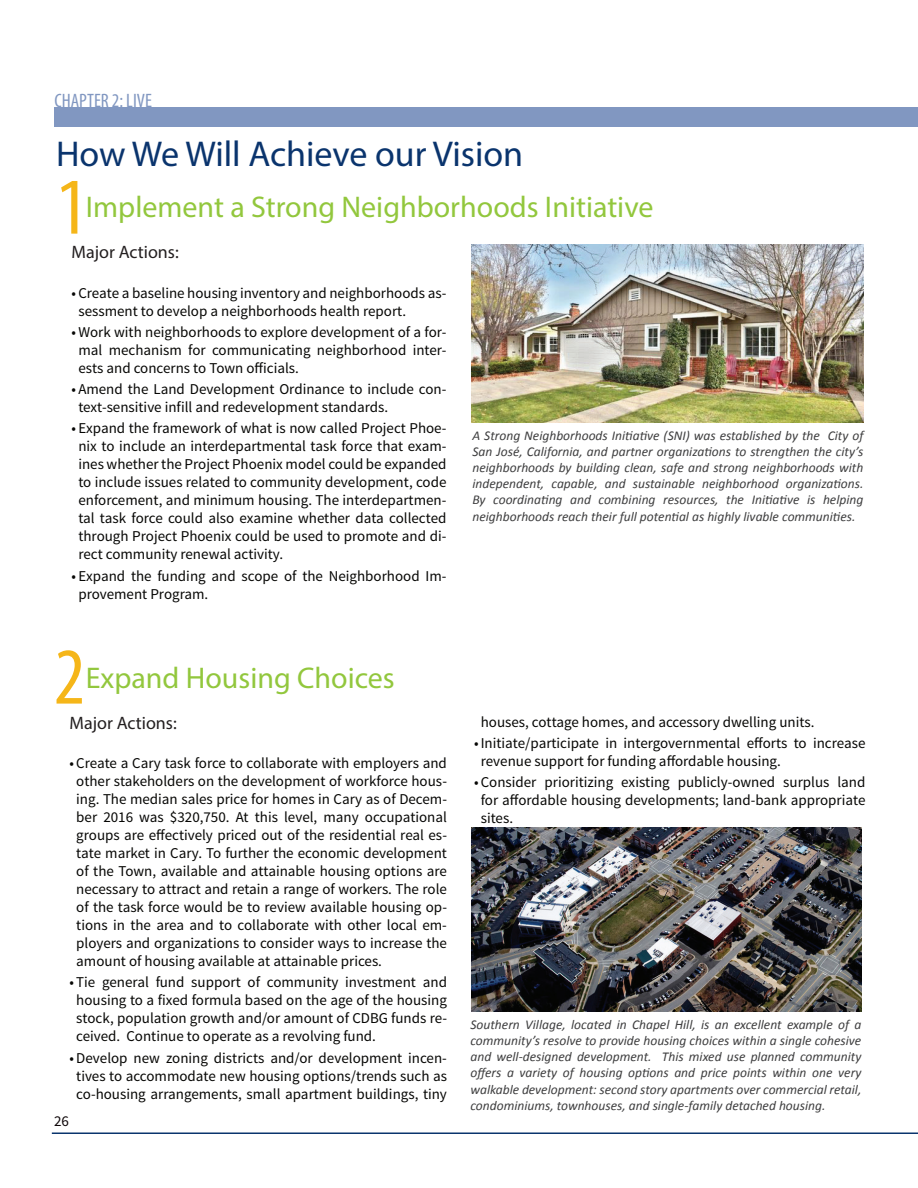
<style>
.page{position:relative;width:918px;height:1188px;background:#fff}
.page>*{position:absolute;margin:0;border:0;box-sizing:border-box;transform-origin:0 0}
.t1{font:condensed 81px "Myriad Pro";color:#f5b619}
.t2{font:36px "Myriad Pro";color:#0a346d}
.t3{font:30px "Myriad Pro";color:#92c73d}
.t4{font:condensed 19.5px "Myriad Pro";color:#8197c1}
.t5{font:18px "Myriad Pro";color:#231f20}
.t6{font:15px/18px "Source Sans Pro";color:#060604;text-align:justify}
.t7{font:15px "Source Sans Pro";color:#0e0608}
.t8{font:italic 13.5px/16.2px "Calibri";color:#3e3e3f;text-align:justify}
</style>
<div class="page">
<div style="left:54px;top:107px;width:864px;height:20px;background:#8197c1"></div>
<img style="left:472px;top:827px;width:389px;height:185px">
<img style="left:472px;top:245px;width:391px;height:177px">
<hr style="left:52px;top:1132px;width:866px;height:2px;background:#0a346d">
<h3 class="t4" style="left:55px;top:89px;width:99px">CHAPTER 2: LIVE</h3>
<h2 class="t2" style="left:56px;top:132px;width:469px">How We Will Achieve our Vision</h2>
<h1 class="t1" style="left:56px;top:158px;width:33px">1</h1>
<h3 class="t3" style="left:86px;top:188px;width:569px">Implement a Strong Neighborhoods Initiative</h3>
<p class="t5" style="left:72px;top:241px;width:109px">Major Actions:</p>
<p class="t6" style="left:78px;top:284px;width:370px;text-indent:-7px">• Create a baseline housing inventory and neighborhoods as&shy;sessment to develop a neighborhoods health report.</p>
<p class="t6" style="left:78px;top:323px;width:370px;text-indent:-7px">•Work with neighborhoods to explore development of a for&shy;mal mechanism for communicating neighborhood inter&shy;ests and concerns to Town officials.</p>
<p class="t6" style="left:78px;top:380px;width:370px;text-indent:-7px">• Amend the Land Development Ordinance to include con&shy;text-sensitive infill and redevelopment standards.</p>
<p class="t6" style="left:78px;top:420px;width:370px;text-indent:-7px">• Expand the framework of what is now called Project Phoe&shy;nix to include an interdepartmental task force that exam&shy;ines whether the Project Phoenix model could be expanded to include issues related to community development, code enforcement, and minimum housing. The interdepartmen&shy;tal task force could also examine whether data collected through Project Phoenix could be used to promote and di&shy;rect community renewal activity.</p>
<p class="t6" style="left:78px;top:567px;width:370px;text-indent:-7px">• Expand the funding and scope of the Neighborhood Im&shy;provement Program.</p>
<h1 class="t1" style="left:54px;top:628px;width:33px">2</h1>
<h3 class="t3" style="left:86px;top:659px;width:311px">Expand Housing Choices</h3>
<p class="t5" style="left:70px;top:711px;width:109px">Major Actions:</p>
<p class="t6" style="left:76px;top:755px;width:372px;text-indent:-7px">• Create a Cary task force to collaborate with employers and other stakeholders on the development of workforce hous&shy;ing. The median sales price for homes in Cary as of Decem&shy;ber 2016 was $320,750. At this level, many occupational groups are effectively priced out of the residential real es&shy;tate market in Cary. To further the economic development of the Town, available and attainable housing options are necessary to attract and retain a range of workers. The role of the task force would be to review available housing op&shy;tions in the area and to collaborate with other local em&shy;ployers and organizations to consider ways to increase the amount of housing available at attainable prices.</p>
<p class="t6" style="left:76px;top:974px;width:372px;text-indent:-7px">• Tie general fund support of community investment and housing to a fixed formula based on the age of the housing stock, population growth and/or amount of CDBG funds re&shy;ceived. Continue to operate as a revolving fund.</p>
<p class="t6" style="left:70px;top:1049px;width:379px;text-align:center">•Develop new zoning districts and/or development incen&shy;tives to accommodate new housing options/trends such as co-housing arrangements, small apartment buildings, tiny</p>
<p class="t7" style="left:54px;top:1111px;width:16px">26</p>
<p class="t8" style="left:473px;top:427px;width:392px">A Strong Neighborhoods Initiative (SNI) was established by the City of San José, California, and partner organizations to strengthen the city’s neighborhoods by building clean, safe and strong neighborhoods with independent, capable, and sustainable neighborhood organizations.<br>By coordinating and combining resources, the Initiative is helping neighborhoods reach their full potential as highly livable communities.</p>
<p class="t6" style="left:481px;top:713px;width:335px">houses, cottage homes, and accessory dwelling units.</p>
<p class="t6" style="left:481px;top:734px;width:386px;text-indent:-7px">•Initiate/participate in intergovernmental efforts to increase revenue support for funding affordable housing.</p>
<p class="t6" style="left:481px;top:774px;width:386px;text-indent:-7px">• Consider prioritizing existing publicly-owned surplus land for affordable housing developments; land-bank appropriate sites.</p>
<p class="t8" style="left:470px;top:1016px;width:392px">Southern Village, located in Chapel Hill, is an excellent example of a community’s resolve to provide housing choices within a single cohesive and well-designed development. This mixed use planned community offers a variety of housing options and price points within one very walkable development: second story apartments over commercial retail, condominiums, townhouses, and single-family detached housing.</p>
</div>
